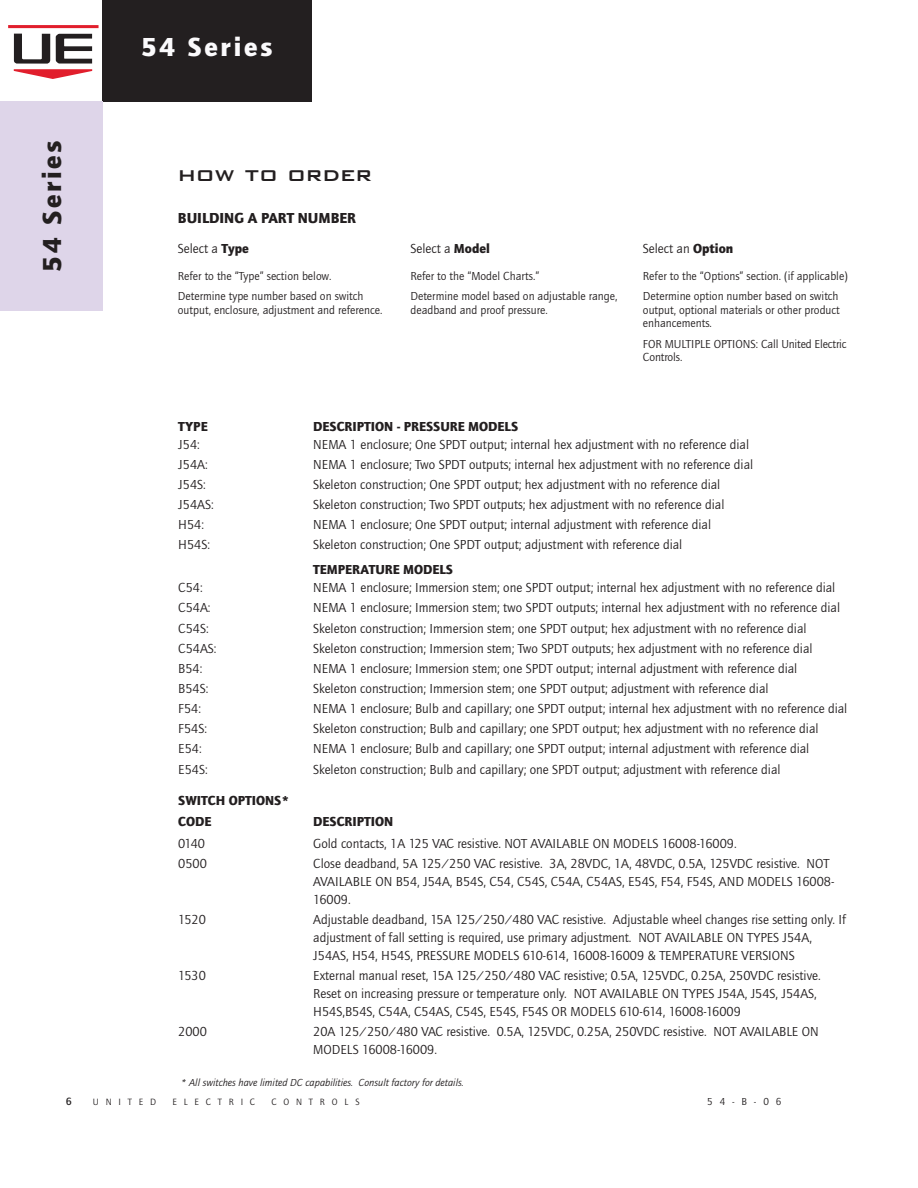
<style>
.page{position:relative;width:918px;height:1188px;background:#fff}
.page>*{position:absolute;margin:0;border:0;box-sizing:border-box;transform-origin:0 0}
.t1{font:900 27px "Quay Sans ITC";letter-spacing:.1em;color:#fbfafc}
.t2{font:900 27px "Quay Sans ITC";letter-spacing:.1em;color:#231f20}
.t3{font:500 25.5px "Bank Gothic BT";color:#231f20}
.t4{font:900 15px "Quay Sans ITC";color:#231f20}
.t5{font:13.5px/18px "Quay Sans ITC";color:#231f20}
.t6{font:900 13.5px/21.3px "Quay Sans ITC";color:#231f20}
.t7{font:12px/20.2px "Quay Sans ITC";color:#231f20}
.t8{font:10.8px "Quay Sans Md ITC";color:#231f20}
.t9{font:italic 10.5px "Quay Sans ITC";color:#231f20}
.t10{font:10.5px "Quay Sans ITC Book SC900";color:#231f20}
.t11{font:9.45px "Quay Sans ITC Book SC900";letter-spacing:.72em;color:#231f20}
.s1{font-weight:900}
</style>
<div class="page">
<div style="left:102px;top:0;width:210px;height:101px;background:#231f20"></div>
<div style="left:0;top:101px;width:102px;height:209px;background:#ded5e9"></div>
<hr style="left:8px;top:25px;width:91px;height:3px;background:#e11e2c">
<svg style="left:14px;top:34px;width:78px;height:45px"></svg>
<h1 class="t2" style="left:36px;top:272px;width:133px;rotate:-90deg">54 Series</h1>
<h1 class="t1" style="left:141px;top:31px;width:133px">54 Series</h1>
<h2 class="t3" style="left:178px;top:161px;width:196px">how to order</h2>
<p class="t4" style="left:178px;top:209px;width:180px">BUILDING A PART NUMBER</p>
<p class="t5" style="left:178px;top:240px;width:72px">Select a <span class="s1">Type</span></p>
<p class="t7" style="left:178px;top:266px;width:187px">Refer to the “Type” section below.<br>Determine type number based on switch</p>
<p class="t7" style="left:178px;top:300px;width:206px">output, enclosure, adjustment and reference.</p>
<p class="t5" style="left:410px;top:240px;width:81px">Select a <span class="s1">Model</span></p>
<p class="t7" style="left:410px;top:266px;width:209px">Refer to the “Model Charts.”<br>Determine model based on adjustable range,</p>
<p class="t7" style="left:410px;top:300px;width:139px">deadband and proof pressure.</p>
<p class="t5" style="left:643px;top:240px;width:92px">Select an <span class="s1">Option</span></p>
<p class="t7" style="left:643px;top:266px;width:206px">Refer to the “Options” section. (if applicable)<br>Determine option number based on switch</p>
<p class="t7" style="left:643px;top:303px;width:198px;line-height:13.5px">output, optional materials or other product enhancements.</p>
<p class="t7" style="left:643px;top:337px;width:205px;line-height:13.5px">FOR MULTIPLE OPTIONS: Call United Electric<br>Controls.</p>
<p class="t6" style="left:178px;top:416px;width:31px">TYPE</p>
<p class="t6" style="left:313px;top:416px;width:206px">DESCRIPTION - PRESSURE MODELS</p>
<p class="t5" style="left:178px;top:435px;width:23px">J54:</p>
<p class="t5" style="left:313px;top:435px;width:437px">NEMA 1 enclosure; One SPDT output; internal hex adjustment with no reference dial</p>
<p class="t5" style="left:178px;top:456px;width:31px">J54A:</p>
<p class="t5" style="left:313px;top:456px;width:441px">NEMA 1 enclosure; Two SPDT outputs; internal hex adjustment with no reference dial</p>
<p class="t5" style="left:178px;top:476px;width:29px">J54S:</p>
<p class="t5" style="left:313px;top:476px;width:409px">Skeleton construction; One SPDT output; hex adjustment with no reference dial</p>
<p class="t5" style="left:178px;top:496px;width:37px">J54AS:</p>
<p class="t5" style="left:313px;top:496px;width:413px">Skeleton construction; Two SPDT outputs; hex adjustment with no reference dial</p>
<p class="t5" style="left:178px;top:516px;width:27px">H54:</p>
<p class="t5" style="left:313px;top:516px;width:399px">NEMA 1 enclosure; One SPDT output; internal adjustment with reference dial</p>
<p class="t5" style="left:178px;top:536px;width:33px">H54S:</p>
<p class="t5" style="left:313px;top:536px;width:371px">Skeleton construction; One SPDT output; adjustment with reference dial</p>
<p class="t6" style="left:313px;top:559px;width:141px">TEMPERATURE MODELS</p>
<p class="t5" style="left:178px;top:579px;width:26px">C54:</p>
<p class="t5" style="left:313px;top:579px;width:524px">NEMA 1 enclosure; Immersion stem; one SPDT output; internal hex adjustment with no reference dial</p>
<p class="t5" style="left:178px;top:599px;width:34px">C54A:</p>
<p class="t5" style="left:313px;top:599px;width:528px">NEMA 1 enclosure; Immersion stem; two SPDT outputs; internal hex adjustment with no reference dial</p>
<p class="t5" style="left:178px;top:619px;width:32px">C54S:</p>
<p class="t5" style="left:313px;top:619px;width:495px">Skeleton construction; Immersion stem; one SPDT output; hex adjustment with no reference dial</p>
<p class="t5" style="left:178px;top:639px;width:40px">C54AS:</p>
<p class="t5" style="left:313px;top:639px;width:501px">Skeleton construction; Immersion stem; Two SPDT outputs; hex adjustment with no reference dial</p>
<p class="t5" style="left:178px;top:660px;width:26px">B54:</p>
<p class="t5" style="left:313px;top:660px;width:486px">NEMA 1 enclosure; Immersion stem; one SPDT output; internal adjustment with reference dial</p>
<p class="t5" style="left:178px;top:680px;width:32px">B54S:</p>
<p class="t5" style="left:313px;top:680px;width:457px">Skeleton construction; Immersion stem; one SPDT output; adjustment with reference dial</p>
<p class="t5" style="left:178px;top:700px;width:24px">F54:</p>
<p class="t5" style="left:313px;top:700px;width:536px">NEMA 1 enclosure; Bulb and capillary; one SPDT output; internal hex adjustment with no reference dial</p>
<p class="t5" style="left:178px;top:720px;width:30px">F54S:</p>
<p class="t5" style="left:313px;top:720px;width:507px">Skeleton construction; Bulb and capillary; one SPDT output; hex adjustment with no reference dial</p>
<p class="t5" style="left:178px;top:740px;width:25px">E54:</p>
<p class="t5" style="left:313px;top:740px;width:498px">NEMA 1 enclosure; Bulb and capillary; one SPDT output; internal adjustment with reference dial</p>
<p class="t5" style="left:178px;top:760px;width:31px">E54S:</p>
<p class="t5" style="left:313px;top:760px;width:469px">Skeleton construction; Bulb and capillary; one SPDT output; adjustment with reference dial</p>
<p class="t6" style="left:178px;top:790px;width:113px">SWITCH OPTIONS*<br>CODE</p>
<p class="t6" style="left:313px;top:811px;width:81px">DESCRIPTION</p>
<p class="t5" style="left:178px;top:834px;width:28px">0140</p>
<p class="t5" style="left:313px;top:834px;width:425px">Gold contacts, 1A 125 VAC resistive. NOT AVAILABLE ON MODELS 16008-16009.</p>
<p class="t5" style="left:178px;top:855px;width:30px">0500</p>
<p class="t5" style="left:313px;top:855px;width:523px">Close deadband, 5A 125/250 VAC resistive. 3A, 28VDC, 1A, 48VDC, 0.5A, 125VDC resistive. NOT<br>AVAILABLE ON B54, J54A, B54S, C54, C54S, C54A, C54AS, E54S, F54, F54S, AND MODELS 16008-<br>16009.</p>
<p class="t5" style="left:178px;top:911px;width:29px">1520</p>
<p class="t5" style="left:313px;top:911px;width:534px">Adjustable deadband, 15A 125/250/480 VAC resistive. Adjustable wheel changes rise setting only. If adjustment of fall setting is required, use primary adjustment. NOT AVAILABLE ON TYPES J54A,<br>J54AS, H54, H54S, PRESSURE MODELS 610-614, 16008-16009 &amp; TEMPERATURE VERSIONS</p>
<p class="t5" style="left:178px;top:967px;width:29px">1530</p>
<p class="t5" style="left:313px;top:967px;width:509px">External manual reset, 15A 125/250/480 VAC resistive; 0.5A, 125VDC, 0.25A, 250VDC resistive.<br>Reset on increasing pressure or temperature only. NOT AVAILABLE ON TYPES J54A, J54S, J54AS,<br>H54S,B54S, C54A, C54AS, C54S, E54S, F54S OR MODELS 610-614, 16008-16009</p>
<p class="t5" style="left:178px;top:1023px;width:30px">2000</p>
<p class="t5" style="left:313px;top:1023px;width:507px">20A 125/250/480 VAC resistive. 0.5A, 125VDC, 0.25A, 250VDC resistive. NOT AVAILABLE ON<br>MODELS 16008-16009.</p>
<p class="t9" style="left:181px;top:1077px;width:284px">* All switches have limited DC capabilities. Consult factory for details.</p>
<p class="t8" style="left:66px;top:1096px;width:7px">6</p>
<p class="t11" style="left:93px;top:1097px;width:65px">UNITED</p>
<p class="t11" style="left:172px;top:1097px;width:84px">ELECTRIC</p>
<p class="t11" style="left:271px;top:1097px;width:90px">CONTROLS</p>
<p class="t10" style="left:707px;top:1096px;width:76px">54-B-06</p>
</div>
